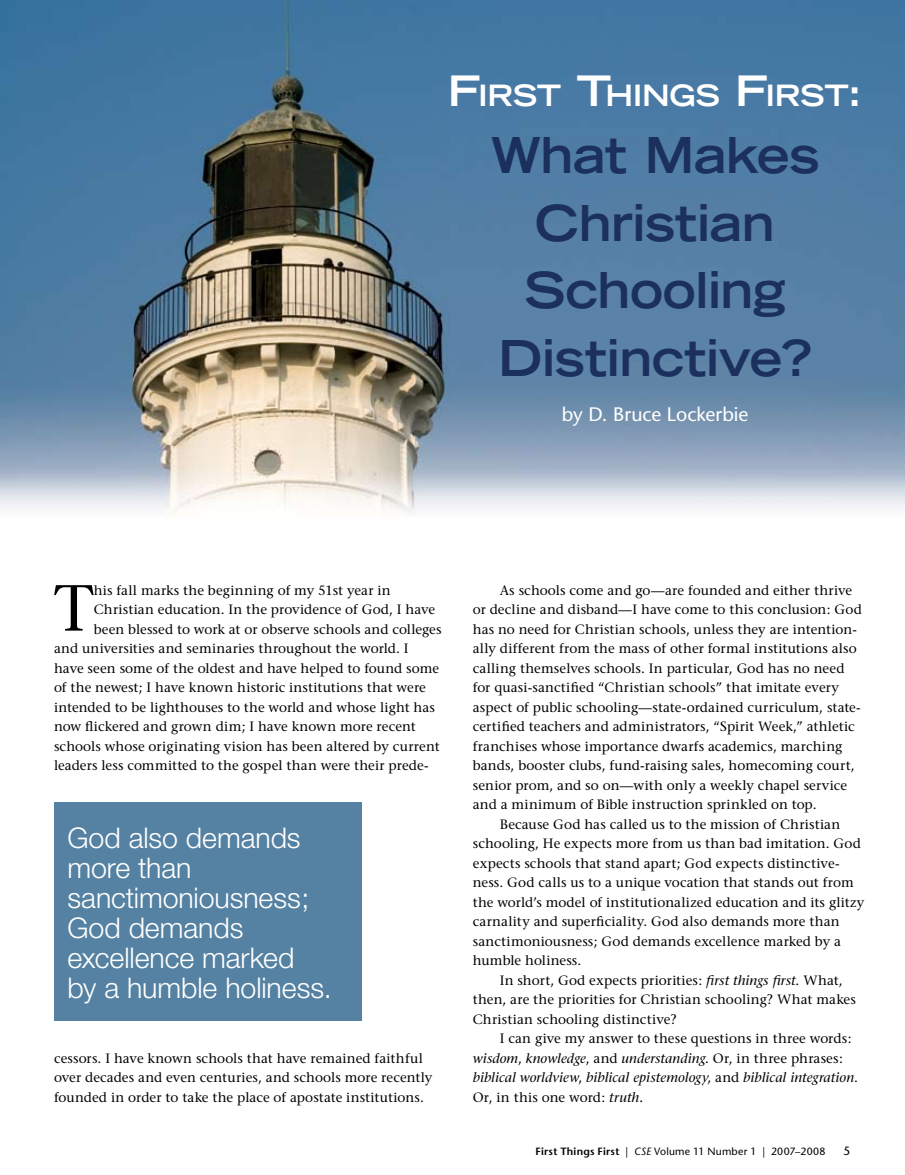
<style>
.page{position:relative;width:905px;height:1175px;background:#fff}
.page>*{position:absolute;margin:0;border:0;box-sizing:border-box;transform-origin:0 0}
.t1{font:64.95px "Stone Serif";color:#000}
.t2{font:700 expanded 49.5px/67.5px "Trade Gothic LH";letter-spacing:-.015em;color:#1b305d;text-align:center}
.t3{font:700 expanded 29.4px "Trade Gothic LH";letter-spacing:-.015em;color:#fff}
.t4{font:300 28.5px/30px "Helvetica Neue";letter-spacing:-.005em;color:#fff}
.t5{font:19.5px "Stone Sans";letter-spacing:-.005em;color:#fff}
.t6{font:13.5px/19.5px "Stone Serif";letter-spacing:.005em;color:#000}
.t7{font:italic 13.5px "Stone Serif";color:#000}
.t8{font:10.5px "Stone Sans";letter-spacing:.02em;color:#000}
.s1{font-size:42px}
.s2{font-style:italic}
.s3{font-style:normal}
.s4{font-weight:600}
</style>
<div class="page">
<img style="left:0;top:0;width:904px;height:514px">
<div style="left:54px;top:802px;width:307px;height:218px;background:#5582a2"></div>
<h3 class="t3" style="left:447px;top:76px;width:416px"><span class="s1">F</span>irst <span class="s1">T</span>hings <span class="s1">F</span>irst<span class="s1">:</span></h3>
<h2 class="t2" style="left:490px;top:121px;width:330px">What Makes<br>Christian<br>Schooling<br>Distinctive?</h2>
<h3 class="t5" style="left:562px;top:402px;width:188px">by D. Bruce Lockerbie</h3>
<h1 class="t1" style="left:54px;top:569px;width:41px">T</h1>
<p class="t6" style="left:94px;top:580px;width:298px">his fall marks the beginning of my 51st year in</p>
<p class="t6" style="left:94px;top:599px;width:343px">Christian education. In the providence of God, I have</p>
<p class="t6" style="left:94px;top:619px;width:349px">been blessed to work at or observe schools and colleges</p>
<p class="t6" style="left:54px;top:638px;width:356px">and universities and seminaries throughout the world. I</p>
<p class="t6" style="left:54px;top:658px;width:386px">have seen some of the oldest and have helped to found some</p>
<p class="t6" style="left:54px;top:677px;width:373px">of the newest; I have known historic institutions that were</p>
<p class="t6" style="left:54px;top:697px;width:382px">intended to be lighthouses to the world and whose light has</p>
<p class="t6" style="left:54px;top:716px;width:363px">now flickered and grown dim; I have known more recent</p>
<p class="t6" style="left:54px;top:736px;width:387px">schools whose originating vision has been altered by current</p>
<p class="t6" style="left:54px;top:755px;width:376px">leaders less committed to the gospel than were their prede-</p>
<h3 class="t4" style="left:68px;top:822px;width:265px">God also demands more than sanctimoniousness;<br>God demands excellence marked<br>by a humble holiness.</h3>
<p class="t6" style="left:54px;top:1048px;width:380px">cessors. I have known schools that have remained faithful over decades and even centuries, and schools more recently founded in order to take the place of apostate institutions.</p>
<p class="t6" style="left:500px;top:580px;width:354px">As schools come and go—are founded and either thrive</p>
<p class="t6" style="left:472px;top:599px;width:390px">or decline and disband—I have come to this conclusion: God</p>
<p class="t6" style="left:472px;top:619px;width:386px">has no need for Christian schools, unless they are intention-</p>
<p class="t6" style="left:472px;top:638px;width:385px">ally different from the mass of other formal institutions also</p>
<p class="t6" style="left:472px;top:658px;width:373px">calling themselves schools. In particular, God has no need</p>
<p class="t6" style="left:472px;top:677px;width:368px">for quasi-sanctified “Christian schools” that imitate every</p>
<p class="t6" style="left:472px;top:697px;width:389px">aspect of public schooling—state-ordained curriculum, state-</p>
<p class="t6" style="left:472px;top:716px;width:383px">certified teachers and administrators, “Spirit Week,” athletic</p>
<p class="t6" style="left:472px;top:736px;width:371px">franchises whose importance dwarfs academics, marching</p>
<p class="t6" style="left:472px;top:755px;width:383px">bands, booster clubs, fund-raising sales, homecoming court,</p>
<p class="t6" style="left:472px;top:775px;width:376px">senior prom, and so on—with only a weekly chapel service</p>
<p class="t6" style="left:472px;top:794px;width:345px">and a minimum of Bible instruction sprinkled on top.</p>
<p class="t6" style="left:500px;top:814px;width:342px">Because God has called us to the mission of Christian</p>
<p class="t6" style="left:472px;top:833px;width:389px">schooling, He expects more from us than bad imitation. God</p>
<p class="t6" style="left:472px;top:853px;width:368px">expects schools that stand apart; God expects distinctive-</p>
<p class="t6" style="left:472px;top:872px;width:382px">ness. God calls us to a unique vocation that stands out from</p>
<p class="t6" style="left:472px;top:892px;width:393px">the world’s model of institutionalized education and its glitzy</p>
<p class="t6" style="left:472px;top:911px;width:368px">carnality and superficiality. God also demands more than</p>
<p class="t6" style="left:472px;top:931px;width:370px">sanctimoniousness; God demands excellence marked by a</p>
<p class="t6" style="left:472px;top:950px;width:110px">humble holiness.</p>
<p class="t6" style="left:500px;top:970px;width:344px">In short, God expects priorities: <span class="s2">first things first</span>. What,</p>
<p class="t6" style="left:472px;top:989px;width:384px">then, are the priorities for Christian schooling? What makes</p>
<p class="t6" style="left:472px;top:1009px;width:205px">Christian schooling distinctive?</p>
<p class="t6" style="left:500px;top:1028px;width:353px">I can give my answer to these questions in three words:</p>
<p class="t7" style="left:472px;top:1050px;width:371px">wisdom<span class="s3">,</span> knowledge<span class="s3">, and</span> understanding. <span class="s3">Or, in three phrases:</span></p>
<p class="t7" style="left:473px;top:1069px;width:387px">biblical worldview<span class="s3">,</span> biblical epistemology<span class="s3">, and</span> biblical integration<span class="s3">.</span></p>
<p class="t6" style="left:473px;top:1087px;width:172px">Or, in this one word: <span class="s2">truth.</span></p>
<p class="t8" style="left:535px;top:1144px;width:291px"><span class="s4">First Things First</span> | <span class="s2">CSE</span> Volume 11 Number 1 | 2007–2008</p>
</div>
